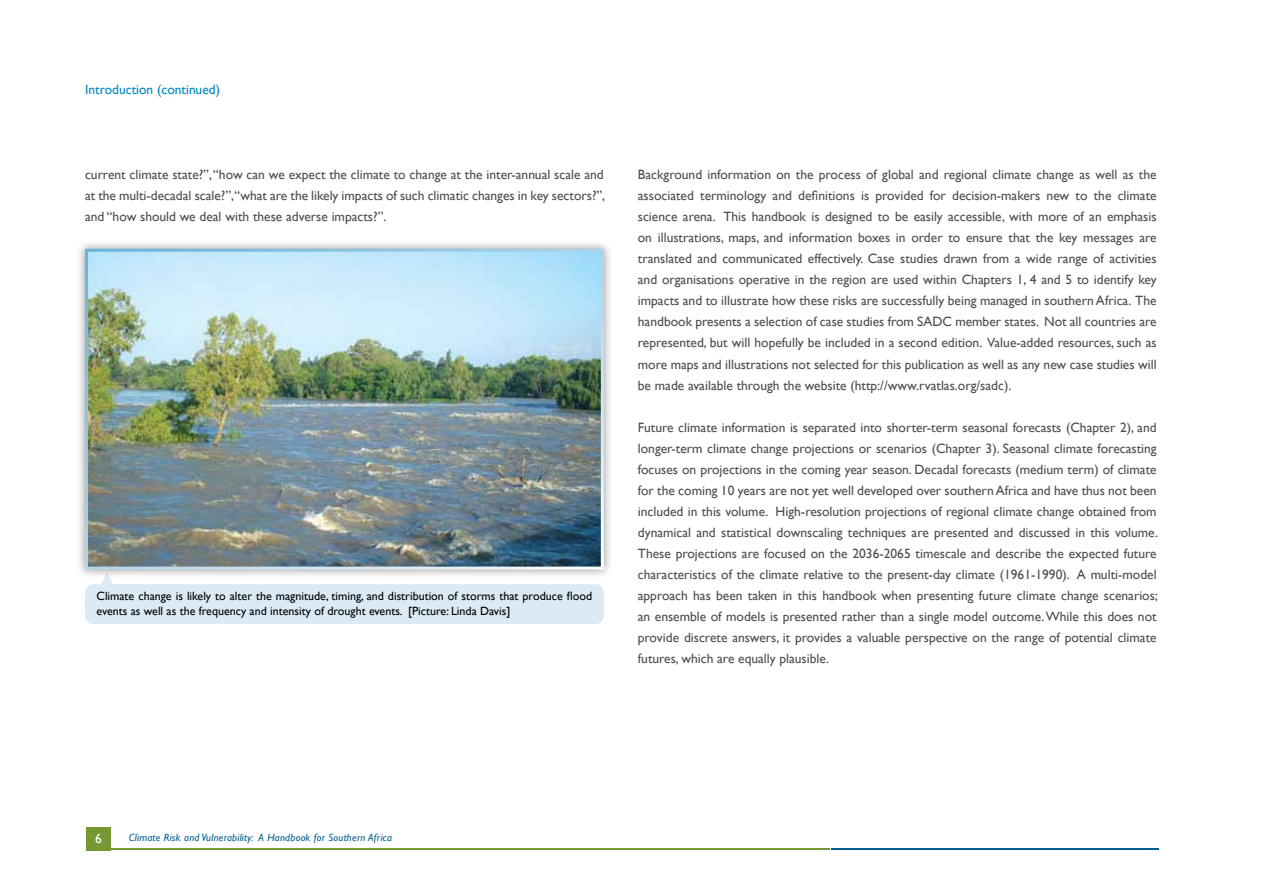
<style>
.page{position:relative;width:1263px;height:893px;background:#fff}
.page>*{position:absolute;margin:0;border:0;box-sizing:border-box;transform-origin:0 0}
.t1{font:13.5px/21px "Gill Sans";color:#4d4d4f;text-align:justify}
.t2{font:13.5px "Gill Sans";color:#0087bf}
.t3{font:13.5px "Gill Sans";color:#fff}
.t4{font:12px/15px "Gill Sans";color:#000}
.t5{font:italic 10.5px "Gill Sans";letter-spacing:.025em;color:#005c8e}
</style>
<div class="page">
<div style="left:87px;top:827px;width:24px;height:23px;background:#759832"></div>
<hr style="left:87px;top:849px;width:742px;height:1px;background:#759832">
<hr style="left:831px;top:849px;width:327px;height:1px;background:#005c8e">
<div style="left:85px;top:584px;width:519px;height:40px;background:#dbeaf5;border-radius:9px"></div>
<svg style="left:101px;top:579px;width:12px;height:5px"></svg>
<div style="left:76px;top:240px;width:537px;height:339px;background:#000;opacity:.4"></div>
<img style="left:89px;top:253px;width:511px;height:313px">
<div style="left:85px;top:249px;width:519px;height:321px;border:3px solid #fff"></div>
<p class="t2" style="left:85px;top:82px;width:137px">Introduction (continued)</p>
<p class="t1" style="left:85px;top:165px;width:522px">current climate state?”, “how can we expect the climate to change at the inter-annual scale and at the multi-decadal scale?”,“what are the likely impacts of such climatic changes in key sectors?”, and “how should we deal with these adverse impacts?”.</p>
<p class="t1" style="left:638px;top:165px;width:520px">Background information on the process of global and regional climate change as well as the associated terminology and definitions is provided for decision-makers new to the climate science arena. This handbook is designed to be easily accessible, with more of an emphasis on illustrations, maps, and information boxes in order to ensure that the key messages are translated and communicated effectively. Case studies drawn from a wide range of activities and organisations operative in the region are used within Chapters 1, 4 and 5 to identify key impacts and to illustrate how these risks are successfully being managed in southern Africa. The handbook presents a selection of case studies from SADC member states. Not all countries are represented, but will hopefully be included in a second edition. Value-added resources, such as more maps and illustrations not selected for this publication as well as any new case studies will be made available through the website (http://www.rvatlas.org/sadc).</p>
<p class="t1" style="left:638px;top:417px;width:522px">Future climate information is separated into shorter-term seasonal forecasts (Chapter 2), and longer-term climate change projections or scenarios (Chapter 3). Seasonal climate forecasting focuses on projections in the coming year season. Decadal forecasts (medium term) of climate for the coming 10 years are not yet well developed over southern Africa and have thus not been included in this volume. High-resolution projections of regional climate change obtained from dynamical and statistical downscaling techniques are presented and discussed in this volume.<br>These projections are focused on the 2036-2065 timescale and describe the expected future characteristics of the climate relative to the present-day climate (1961-1990). A multi-model approach has been taken in this handbook when presenting future climate change scenarios; an ensemble of models is presented rather than a single model outcome. While this does not provide discrete answers, it provides a valuable perspective on the range of potential climate futures, which are equally plausible.</p>
<p class="t4" style="left:97px;top:589px;width:497px">Climate change is likely to alter the magnitude, timing, and distribution of storms that produce flood events as well as the frequency and intensity of drought events. [Picture: Linda Davis]</p>
<p class="t3" style="left:95px;top:831px;width:8px">6</p>
<p class="t5" style="left:129px;top:831px;width:265px">Climate Risk and Vulnerability: A Handbook for Southern Africa</p>
</div>
